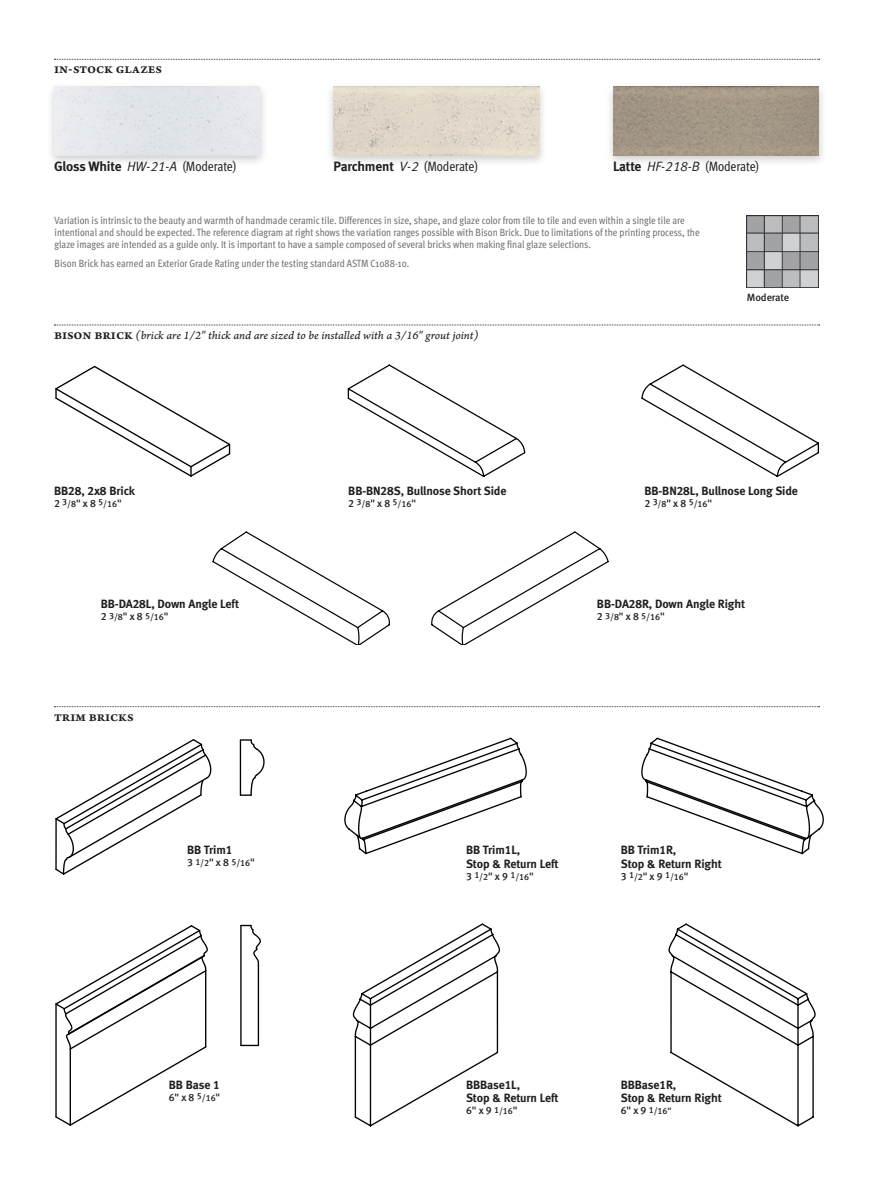
<style>
.page{position:relative;width:891px;height:1188px;background:#fff}
.page>*{position:absolute;margin:0;border:0;box-sizing:border-box;transform-origin:0 0}
.TileType{font:15px "Arno Pro Smbd Sm Text";color:#231f20}
.Glaze___Code{font:13.5px "Meta Cond";letter-spacing:-.01em;color:#231f20}
.Glaze___Code-2{font:13.5px "Meta Bold LF";letter-spacing:-.01em;color:#231f20}
.FieldProductNumber{font:12px/13.5px "Meta Bold LF";letter-spacing:-.01em;color:#231f20}
.TileType-2{font:12px "Arno Pro Italic Caption";letter-spacing:-.005em;color:#231f20}
.Note{font:10.5px/12px "Meta Cond";color:#6c6d70}
.TileSize{font:10.5px "Meta Medium LF";letter-spacing:-.01em;color:#231f20}
.TileSize-2{font:9px "Meta Medium LF";letter-spacing:-.01em;color:#231f20}
.s1{font-family:"Meta Normal LF";font-style:italic}
.s2{font-family:"Meta Cond"}
.s3{font-family:"Meta Bold LF"}
.s4{font-family:"Arno Pro Smbd Sm Text";font-size:15px}
.s5{font-size:10.5px}
.s6{font-size:9px}
</style>
<div class="page">
<svg style="left:54px;top:59px;width:766px;height:1px"></svg>
<hr style="left:240px;top:926px;width:2px;height:119px;background:#000">
<svg style="left:241px;top:1045px;width:17px;height:1px"></svg>
<hr style="left:258px;top:965px;width:1px;height:80px;background:#000">
<svg style="left:241px;top:924px;width:20px;height:42px"></svg>
<svg style="left:55px;top:925px;width:153px;height:201px"></svg>
<svg style="left:353px;top:923px;width:147px;height:203px"></svg>
<svg style="left:668px;top:923px;width:148px;height:203px"></svg>
<div style="left:46px;top:82px;width:222px;height:85px;background:#231f20;opacity:.22"></div>
<div style="left:54px;top:87px;width:206px;height:69px;background:#e3e6ea"></div>
<div style="left:325px;top:82px;width:222px;height:85px;background:#231f20;opacity:.22"></div>
<img style="left:334px;top:87px;width:205px;height:69px">
<div style="left:605px;top:82px;width:222px;height:85px;background:#231f20;opacity:.22"></div>
<img style="left:613px;top:87px;width:206px;height:69px">
<svg style="left:55px;top:739px;width:157px;height:136px"></svg>
<svg style="left:240px;top:739px;width:25px;height:57px"></svg>
<svg style="left:344px;top:738px;width:183px;height:116px"></svg>
<svg style="left:641px;top:738px;width:183px;height:116px"></svg>
<svg style="left:55px;top:365px;width:176px;height:112px"></svg>
<svg style="left:212px;top:531px;width:178px;height:114px"></svg>
<svg style="left:348px;top:364px;width:177px;height:113px"></svg>
<svg style="left:431px;top:531px;width:178px;height:114px"></svg>
<svg style="left:641px;top:364px;width:178px;height:113px"></svg>
<img style="left:747px;top:216px;width:72px;height:72px">
<svg style="left:54px;top:706px;width:766px;height:1px"></svg>
<svg style="left:54px;top:325px;width:766px;height:1px"></svg>
<p class="TileType" style="left:54px;top:60px;width:110px">in-stock GLAZES</p>
<p class="Glaze___Code-2" style="left:54px;top:158px;width:184px">Gloss White <span class="s1">HW-21-A</span> <span class="s2">(Moderate)</span></p>
<p class="Glaze___Code" style="left:333px;top:159px;width:146px"><span class="s3">Parchment</span> <span class="s1">V-2</span> (Moderate)</p>
<p class="Glaze___Code" style="left:613px;top:159px;width:147px"><span class="s3">Latte</span> <span class="s1">HF-218-B</span> (Moderate)</p>
<p class="Note" style="left:55px;top:214px;width:647px">Variation is intrinsic to the beauty and warmth of handmade ceramic tile. Differences in size, shape, and glaze color from tile to tile and even within a single tile are intentional and should be expected. The reference diagram at right shows the variation ranges possible with Bison Brick. Due to limitations of the printing process, the glaze images are intended as a guide only. It is important to have a sample composed of several bricks when making final glaze selections.</p>
<p class="Note" style="left:55px;top:257px;width:356px">Bison Brick has earned an Exterior Grade Rating under the testing standard ASTM C1088-10.</p>
<p class="TileType-2" style="left:54px;top:328px;width:426px"><span class="s4">bison brick</span> (brick are 1/2" thick and are sized to be installed with a 3/16" grout joint)</p>
<p class="TileSize" style="left:747px;top:291px;width:44px">Moderate</p>
<p class="FieldProductNumber" style="left:54px;top:484px;width:82px">BB28, 2x8 Brick</p>
<p class="TileSize-2" style="left:54px;top:499px;width:69px"><span class="s5">2</span> 3/8<span class="s5">" x 8</span> 5/16<span class="s5">"</span></p>
<p class="FieldProductNumber" style="left:348px;top:484px;width:160px">BB-BN28S, Bullnose Short Side</p>
<p class="TileSize-2" style="left:348px;top:499px;width:69px"><span class="s5">2</span> 3/8<span class="s5">" x 8</span> 5/16<span class="s5">"</span></p>
<p class="FieldProductNumber" style="left:644px;top:484px;width:155px">BB-BN28L, Bullnose Long Side</p>
<p class="TileSize-2" style="left:644px;top:499px;width:69px"><span class="s5">2</span> 3/8<span class="s5">" x 8</span> 5/16<span class="s5">"</span></p>
<p class="FieldProductNumber" style="left:101px;top:597px;width:140px">BB-DA28L, Down Angle Left</p>
<p class="TileSize-2" style="left:101px;top:612px;width:69px"><span class="s5">2</span> 3/8<span class="s5">" x 8</span> 5/16<span class="s5">"</span></p>
<p class="FieldProductNumber" style="left:597px;top:597px;width:150px">BB-DA28R, Down Angle Right</p>
<p class="TileSize-2" style="left:597px;top:612px;width:69px"><span class="s5">2</span> 3/8<span class="s5">" x 8</span> 5/16<span class="s5">"</span></p>
<p class="TileType" style="left:54px;top:707px;width:81px">trim bricks</p>
<p class="FieldProductNumber" style="left:187px;top:843px;width:47px">BB Trim1</p>
<p class="TileSize-2" style="left:187px;top:858px;width:69px"><span class="s5">3</span> 1/2<span class="s5">" x 8</span> 5/16<span class="s5">"</span></p>
<p class="FieldProductNumber" style="left:466px;top:843px;width:94px">BB Trim1L,<br>Stop &amp; Return Left</p>
<p class="TileSize-2" style="left:466px;top:871px;width:69px"><span class="s5">3</span> 1/2<span class="s5">" x 9</span> 1/16<span class="s5">"</span></p>
<p class="FieldProductNumber" style="left:621px;top:843px;width:103px">BB Trim1R,<br>Stop &amp; Return Right</p>
<p class="TileSize-2" style="left:621px;top:871px;width:69px"><span class="s5">3</span> 1/2<span class="s5">" x 9</span> 1/16<span class="s5">"</span></p>
<p class="FieldProductNumber" style="left:169px;top:1078px;width:53px">BB Base 1</p>
<p class="TileSize" style="left:169px;top:1091px;width:53px">6" x 8 <span class="s6">5/16</span>"</p>
<p class="FieldProductNumber" style="left:466px;top:1078px;width:94px">BBBase1L,<br>Stop &amp; Return Left</p>
<p class="TileSize" style="left:466px;top:1105px;width:53px">6" x 9 <span class="s6">1/16</span>"</p>
<p class="FieldProductNumber" style="left:621px;top:1078px;width:103px">BBBase1R,<br>Stop &amp; Return Right</p>
<p class="TileSize-2" style="left:621px;top:1106px;width:52px"><span class="s5">6" x 9</span> 1/16"</p>
</div>
